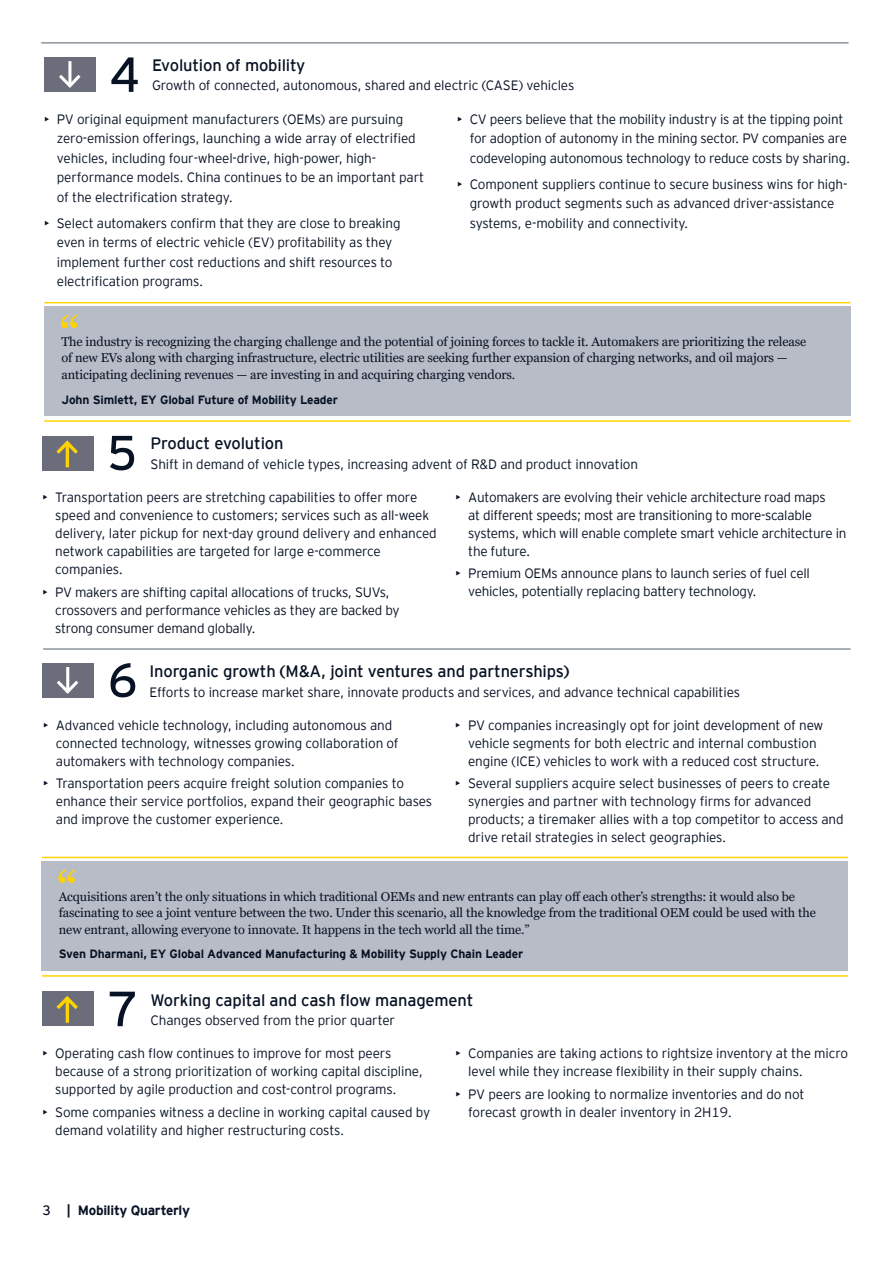
<style>
.page{position:relative;width:893px;height:1263px;background:#fff}
.page>*{position:absolute;margin:0;border:0;box-sizing:border-box;transform-origin:0 0}
.t1{font:51px "Georgia Pro";color:#fed304}
.t2{font:16.5px "EY Interstate";letter-spacing:-.01em;color:#071224}
.t3{font:300 13.5px/18px "EY Interstate";letter-spacing:-.01em;color:#071224}
.t4{font:700 13.5px "EY Interstate";letter-spacing:-.02em;color:#071224}
.t5{font:12.75px/16.5px "Georgia Pro";letter-spacing:-.01em;color:#071224}
.t6{font:700 12px "EY Interstate";letter-spacing:-.01em;color:#071224}
.s1{font-weight:400}
</style>
<div class="page">
<hr style="left:41px;top:43px;width:807px;height:1px;background:#545f6b">
<div style="left:44px;top:306px;width:806px;height:110px;background:#b8bcc6"></div>
<hr style="left:44px;top:302px;width:806px;height:1px;background:#fed304">
<hr style="left:44px;top:420px;width:806px;height:2px;background:#fed304">
<svg style="left:110px;top:436px;width:24px;height:34px"></svg>
<div style="left:43px;top:436px;width:51px;height:35px;background:#6b6d7b"></div>
<hr style="left:66px;top:443px;width:3px;height:24px;background:#fed304">
<svg style="left:56px;top:440px;width:22px;height:17px"></svg>
<svg style="left:111px;top:57px;width:27px;height:35px"></svg>
<hr style="left:43px;top:649px;width:807px;height:1px;background:#545f6b">
<svg style="left:111px;top:663px;width:24px;height:34px"></svg>
<svg style="left:110px;top:992px;width:25px;height:34px"></svg>
<div style="left:44px;top:57px;width:52px;height:35px;background:#6b6d7b"></div>
<hr style="left:68px;top:61px;width:3px;height:24px;background:#fff">
<svg style="left:59px;top:71px;width:22px;height:17px"></svg>
<div style="left:42px;top:861px;width:806px;height:110px;background:#b8bcc6"></div>
<hr style="left:42px;top:857px;width:806px;height:1px;background:#fed304">
<hr style="left:42px;top:975px;width:806px;height:2px;background:#fed304">
<div style="left:42px;top:663px;width:51px;height:35px;background:#6b6d7b"></div>
<hr style="left:66px;top:667px;width:3px;height:24px;background:#fff">
<svg style="left:57px;top:677px;width:22px;height:17px"></svg>
<div style="left:43px;top:991px;width:51px;height:35px;background:#6b6d7b"></div>
<hr style="left:66px;top:998px;width:3px;height:25px;background:#fed304">
<svg style="left:56px;top:996px;width:22px;height:17px"></svg>
<p class="t2" style="left:152px;top:53px;width:155px">Evolution of mobility</p>
<p class="t3" style="left:152px;top:76px;width:424px">Growth of connected, autonomous, shared and electric (CASE) vehicles</p>
<p class="t3" style="left:57px;top:109px;width:369px;line-height:19.5px;text-indent:-13px">• PV original equipment manufacturers (OEMs) are pursuing zero-emission offerings, launching a wide array of electrified vehicles, including four-wheel-drive, high-power, high&shy;performance models. China continues to be an important part of the electrification strategy.</p>
<p class="t3" style="left:57px;top:213px;width:345px;line-height:19.5px;text-indent:-13px">• Select automakers confirm that they are close to breaking even in terms of electric vehicle (EV) profitability as they implement further cost reductions and shift resources to electrification programs.</p>
<p class="t3" style="left:470px;top:109px;width:382px;line-height:19.5px;text-indent:-13px">• CV peers believe that the mobility industry is at the tipping point for adoption of autonomy in the mining sector. PV companies are codeveloping autonomous technology to reduce costs by sharing.</p>
<p class="t3" style="left:470px;top:173px;width:379px;line-height:19.5px;text-indent:-13px">• Component suppliers continue to secure business wins for high&shy;growth product segments such as advanced driver-assistance systems, e-mobility and connectivity.</p>
<h1 class="t1" style="left:59px;top:306px;width:22px">“</h1>
<p class="t5" style="left:61px;top:334px;width:746px">The industry is recognizing the charging challenge and the potential of joining forces to tackle it. Automakers are prioritizing the release of new EVs along with charging infrastructure, electric utilities are seeking further expansion of charging networks, and oil majors — anticipating declining revenues — are investing in and acquiring charging vendors.</p>
<p class="t6" style="left:61px;top:391px;width:278px">John Simlett, EY Global Future of Mobility Leader</p>
<p class="t2" style="left:151px;top:432px;width:134px">Product evolution</p>
<p class="t3" style="left:151px;top:454px;width:489px">Shift in demand of vehicle types, increasing advent of R&amp;D and product innovation</p>
<p class="t3" style="left:55px;top:488px;width:383px;text-indent:-13px">• Transportation peers are stretching capabilities to offer more speed and convenience to customers; services such as all-week delivery, later pickup for next-day ground delivery and enhanced network capabilities are targeted for large e-commerce companies.</p>
<p class="t3" style="left:55px;top:582px;width:346px;text-indent:-13px">• PV makers are shifting capital allocations of trucks, SUVs, crossovers and performance vehicles as they are backed by strong consumer demand globally.</p>
<p class="t3" style="left:468px;top:488px;width:380px;text-indent:-13px">• Automakers are evolving their vehicle architecture road maps<br>at different speeds; most are transitioning to more-scalable systems, which will enable complete smart vehicle architecture in the future.</p>
<p class="t3" style="left:468px;top:564px;width:343px;text-indent:-13px">• Premium OEMs announce plans to launch series of fuel cell vehicles, potentially replacing battery technology.</p>
<p class="t2" style="left:149px;top:659px;width:421px">Inorganic growth (M&amp;A, joint ventures and partnerships)</p>
<p class="t3" style="left:149px;top:682px;width:592px">Efforts to increase market share, innovate products and services, and advance technical capabilities</p>
<p class="t3" style="left:56px;top:715px;width:344px;text-indent:-13px">• Advanced vehicle technology, including autonomous and connected technology, witnesses growing collaboration of automakers with technology companies.</p>
<p class="t3" style="left:56px;top:773px;width:378px;text-indent:-13px">• Transportation peers acquire freight solution companies to enhance their service portfolios, expand their geographic bases and improve the customer experience.</p>
<p class="t3" style="left:468px;top:715px;width:357px;text-indent:-13px">• PV companies increasingly opt for joint development of new vehicle segments for both electric and internal combustion engine (ICE) vehicles to work with a reduced cost structure.</p>
<p class="t3" style="left:468px;top:773px;width:377px;text-indent:-13px">• Several suppliers acquire select businesses of peers to create synergies and partner with technology firms for advanced products; a tiremaker allies with a top competitor to access and drive retail strategies in select geographies.</p>
<h1 class="t1" style="left:57px;top:861px;width:22px">“</h1>
<p class="t5" style="left:59px;top:888px;width:758px">Acquisitions aren’t the only situations in which traditional OEMs and new entrants can play off each other’s strengths: it would also be fascinating to see a joint venture between the two. Under this scenario, all the knowledge from the traditional OEM could be used with the new entrant, allowing everyone to innovate. It happens in the tech world all the time.”</p>
<p class="t6" style="left:59px;top:945px;width:466px">Sven Dharmani, EY Global Advanced Manufacturing &amp; Mobility Supply Chain Leader</p>
<p class="t2" style="left:151px;top:988px;width:324px">Working capital and cash flow management</p>
<p class="t3" style="left:151px;top:1011px;width:246px">Changes observed from the prior quarter</p>
<p class="t3" style="left:55px;top:1044px;width:369px;text-indent:-13px">• Operating cash flow continues to improve for most peers because of a strong prioritization of working capital discipline, supported by agile production and cost-control programs.</p>
<p class="t3" style="left:55px;top:1102px;width:376px;text-indent:-13px">• Some companies witness a decline in working capital caused by demand volatility and higher restructuring costs.</p>
<p class="t3" style="left:468px;top:1044px;width:381px;text-indent:-13px">• Companies are taking actions to rightsize inventory at the micro level while they increase flexibility in their supply chains.</p>
<p class="t3" style="left:468px;top:1084px;width:338px;text-indent:-13px">• PV peers are looking to normalize inventories and do not forecast growth in dealer inventory in 2H19.</p>
<p class="t4" style="left:43px;top:1200px;width:149px"><span class="s1">3</span> | Mobility Quarterly</p>
</div>
